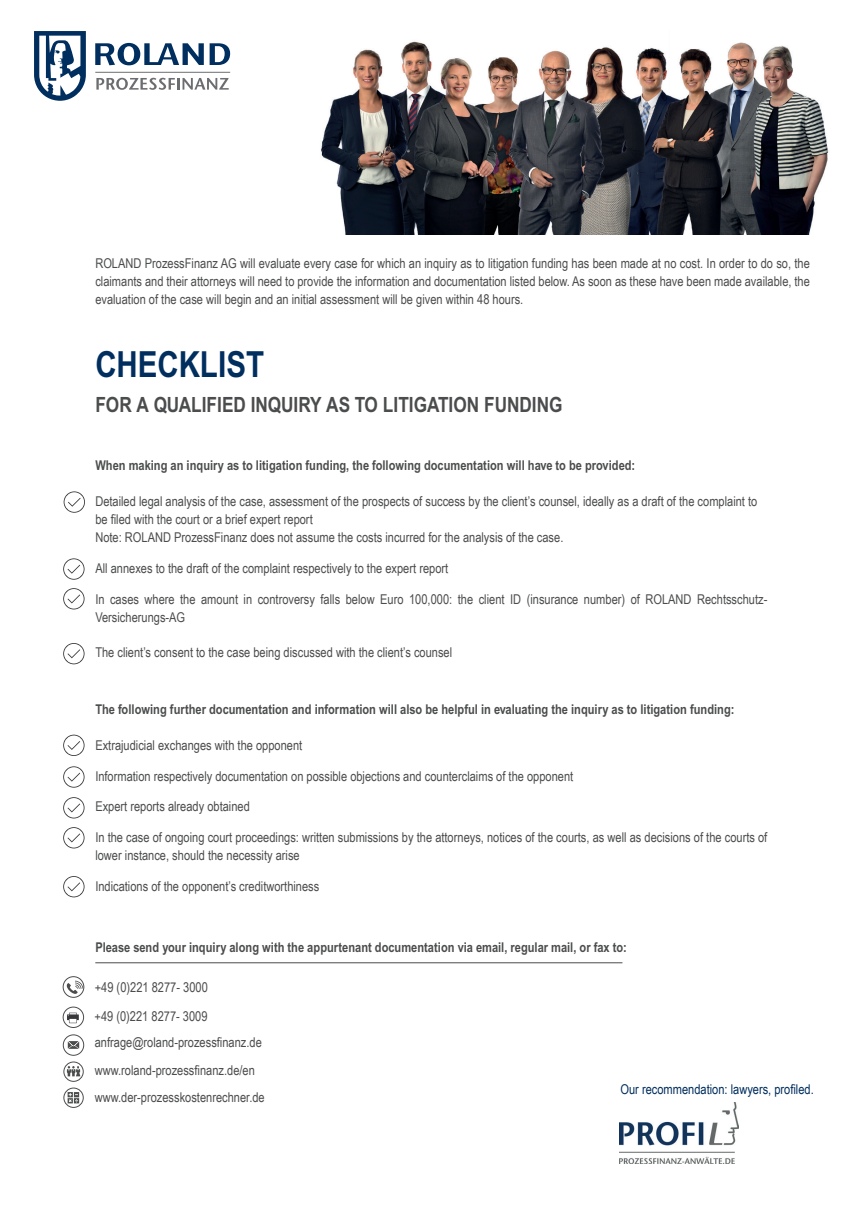
<style>
.page{position:relative;width:864px;height:1212px;background:#fff}
.page>*{position:absolute;margin:0;border:0;box-sizing:border-box;transform-origin:0 0}
.t1{font:700 36px "Arial Narrow MT Std";color:#002e5e}
.t2{font:700 21px "Arial Narrow MT Std";color:#4b4c4d}
.t3{font:13.5px/18px "Arial Narrow";color:#4b4c4d}
.t4{font:700 13.5px "Arial Narrow MT Std";color:#4b4c4d}
.t5{font:13.5px "Arial Narrow";color:#002e5e}
</style>
<div class="page">
<img style="left:619px;top:1102px;width:119px;height:61px">
<hr style="left:95px;top:72px;width:135px;height:1px;background:#6c6d70">
<svg style="left:95px;top:43px;width:135px;height:22px"></svg>
<svg style="left:96px;top:78px;width:132px;height:12px"></svg>
<svg style="left:34px;top:31px;width:52px;height:70px"></svg>
<img style="left:321px;top:41px;width:508px;height:193px">
<div style="left:63px;top:1034px;width:21px;height:22px;border:1px solid #4b4c4d;border-radius:50%"></div>
<svg style="left:68px;top:1041px;width:11px;height:8px"></svg>
<div style="left:63px;top:976px;width:21px;height:22px;border:1px solid #4b4c4d;border-radius:50%"></div>
<svg style="left:67px;top:981px;width:16px;height:13px"></svg>
<div style="left:63px;top:1061px;width:21px;height:21px;border:1px solid #4b4c4d;border-radius:50%"></div>
<svg style="left:67px;top:1066px;width:13px;height:10px"></svg>
<div style="left:63px;top:1088px;width:21px;height:20px;border:1px solid #4b4c4d;border-radius:50%"></div>
<svg style="left:68px;top:1092px;width:11px;height:11px"></svg>
<div style="left:63px;top:1007px;width:21px;height:21px;border:1px solid #4b4c4d;border-radius:50%"></div>
<svg style="left:67px;top:1013px;width:12px;height:10px"></svg>
<svg style="left:64px;top:491px;width:21px;height:22px"></svg>
<svg style="left:63px;top:558px;width:21px;height:22px"></svg>
<svg style="left:63px;top:588px;width:21px;height:21px"></svg>
<svg style="left:63px;top:643px;width:21px;height:21px"></svg>
<svg style="left:63px;top:735px;width:21px;height:21px"></svg>
<svg style="left:63px;top:766px;width:21px;height:22px"></svg>
<svg style="left:63px;top:797px;width:21px;height:21px"></svg>
<svg style="left:63px;top:827px;width:21px;height:21px"></svg>
<svg style="left:63px;top:876px;width:21px;height:21px"></svg>
<hr style="left:95px;top:962px;width:527px;height:1px;background:#4b4c4d">
<p class="t3" style="left:95px;top:254px;width:715px;text-align:justify">ROLAND ProzessFinanz AG will evaluate every case for which an inquiry as to litigation funding has been made at no cost. In order to do so, the claimants and their attorneys will need to provide the information and documentation listed below. As soon as these have been made available, the evaluation of the case will begin and an initial assessment will be given within 48 hours.</p>
<h1 class="t1" style="left:95px;top:343px;width:170px">CHECKLIST</h1>
<h2 class="t2" style="left:95px;top:392px;width:468px">FOR A QUALIFIED INQUIRY AS TO LITIGATION FUNDING</h2>
<p class="t4" style="left:95px;top:457px;width:541px">When making an inquiry as to litigation funding, the following documentation will have to be provided:</p>
<p class="t3" style="left:95px;top:492px;width:663px">Detailed legal analysis of the case, assessment of the prospects of success by the client’s counsel, ideally as a draft of the complaint to be filed with the court or a brief expert report<br>Note: ROLAND ProzessFinanz does not assume the costs incurred for the analysis of the case.</p>
<p class="t3" style="left:95px;top:559px;width:354px">All annexes to the draft of the complaint respectively to the expert report</p>
<p class="t3" style="left:95px;top:589px;width:673px">In cases where the amount in controversy falls below Euro 100,000: the client ID (insurance number) of ROLAND Rechtsschutz-<br>Versicherungs-AG</p>
<p class="t3" style="left:95px;top:642px;width:358px">The client’s consent to the case being discussed with the client’s counsel</p>
<p class="t4" style="left:95px;top:701px;width:640px">The following further documentation and information will also be helpful in evaluating the inquiry as to litigation funding:</p>
<p class="t3" style="left:95px;top:736px;width:208px">Extrajudicial exchanges with the opponent</p>
<p class="t3" style="left:95px;top:766px;width:479px">Information respectively documentation on possible objections and counterclaims of the opponent</p>
<p class="t3" style="left:95px;top:797px;width:156px">Expert reports already obtained</p>
<p class="t3" style="left:95px;top:828px;width:673px">In the case of ongoing court proceedings: written submissions by the attorneys, notices of the courts, as well as decisions of the courts of lower instance, should the necessity arise</p>
<p class="t3" style="left:95px;top:877px;width:225px">Indications of the opponent’s creditworthiness</p>
<p class="t4" style="left:95px;top:939px;width:533px">Please send your inquiry along with the appurtenant documentation via email, regular mail, or fax to:</p>
<p class="t3" style="left:95px;top:978px;width:114px">+49 (0)221 8277- 3000</p>
<p class="t3" style="left:94px;top:1007px;width:114px">+49 (0)221 8277- 3009</p>
<p class="t3" style="left:95px;top:1028px;width:171px;line-height:27.2px">anfrage@roland-prozessfinanz.de www.roland-prozessfinanz.de/en www.der-prozesskostenrechner.de</p>
<p class="t5" style="left:620px;top:1079px;width:195px">Our recommendation: lawyers, profiled.</p>
</div>
